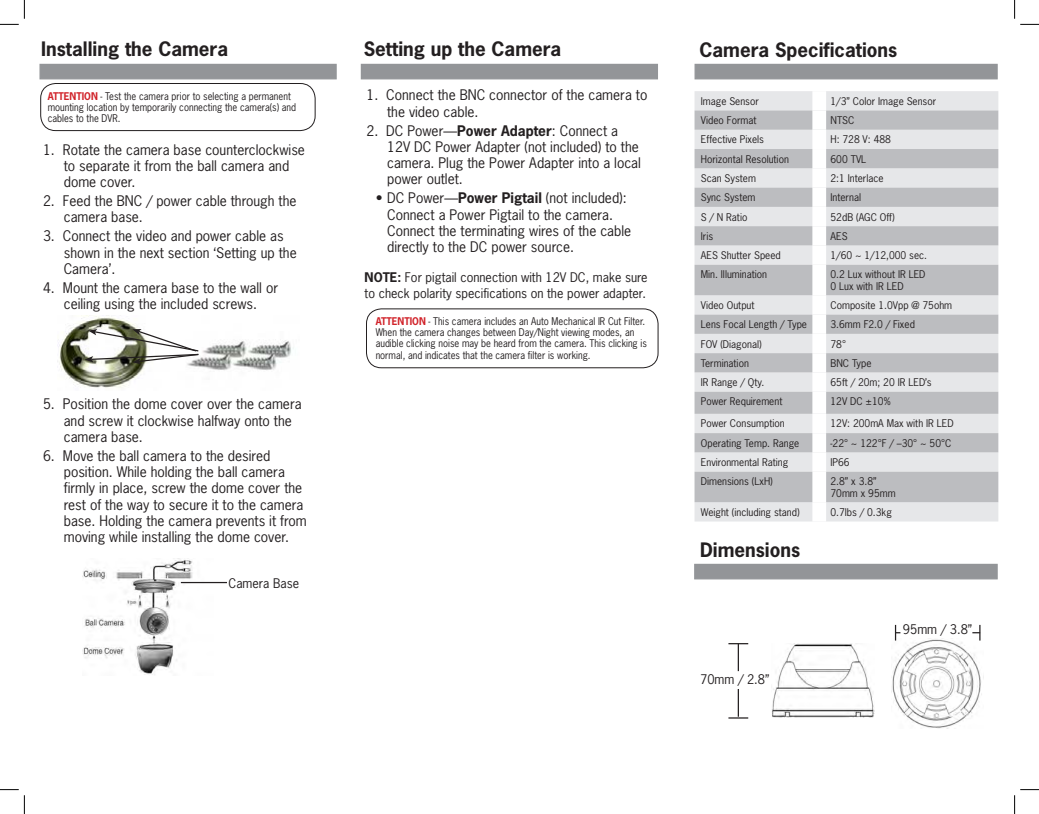
<style>
.page{position:relative;width:1039px;height:814px;background:#fff}
.page>*{position:absolute;margin:0;border:0;box-sizing:border-box;transform-origin:0 0}
.Heading_1{font:700 18.75px "News Gothic";color:#231f20}
.t1{font:13.75px/16.2px "News Gothic";color:#231f20}
.t2{font:12.5px/16.2px "News Gothic";color:#231f20}
.Specifications{font:10px "News Gothic";color:#231f20}
.Warning_Attention{font:10px/11.2px "News Gothic";color:#231f20;scale:.94 1}
.s1{font-weight:700;color:#d1232a}
.s2{font-weight:700}
</style>
<div class="page">
<div style="left:694px;top:64px;width:304px;height:15px;background:#939598"></div>
<div style="left:694px;top:564px;width:304px;height:15px;background:#939598"></div>
<img style="left:58px;top:316px;width:236px;height:72px">
<svg style="left:85px;top:329px;width:115px;height:35px"></svg>
<img style="left:82px;top:558px;width:132px;height:117px">
<hr style="left:181px;top:582px;width:46px;height:1px;background:#231f20">
<img style="left:892px;top:639px;width:90px;height:89px">
<svg style="left:895px;top:625px;width:5px;height:15px"></svg>
<svg style="left:972px;top:625px;width:8px;height:15px"></svg>
<img style="left:772px;top:644px;width:103px;height:74px">
<svg style="left:728px;top:643px;width:20px;height:28px"></svg>
<svg style="left:728px;top:689px;width:20px;height:29px"></svg>
<div style="left:694px;top:91px;width:304px;height:430px;background:#e6e7e9"></div>
<svg style="left:694px;top:110px;width:304px;height:392px;background:#cfd0d2"></svg>
<div style="left:812px;top:91px;width:14px;height:19px;background:#fff"></div>
<div style="left:812px;top:110px;width:14px;height:20px;background:#fff"></div>
<div style="left:812px;top:130px;width:14px;height:19px;background:#fff"></div>
<div style="left:812px;top:149px;width:14px;height:19px;background:#fff"></div>
<div style="left:812px;top:168px;width:14px;height:20px;background:#fff"></div>
<div style="left:812px;top:188px;width:14px;height:19px;background:#fff"></div>
<div style="left:812px;top:207px;width:14px;height:19px;background:#fff"></div>
<div style="left:812px;top:226px;width:14px;height:19px;background:#fff"></div>
<div style="left:812px;top:245px;width:14px;height:20px;background:#fff"></div>
<div style="left:812px;top:265px;width:14px;height:30px;background:#fff"></div>
<div style="left:812px;top:295px;width:14px;height:19px;background:#fff"></div>
<div style="left:812px;top:314px;width:14px;height:20px;background:#fff"></div>
<div style="left:812px;top:334px;width:14px;height:19px;background:#fff"></div>
<div style="left:812px;top:353px;width:14px;height:19px;background:#fff"></div>
<div style="left:812px;top:372px;width:14px;height:20px;background:#fff"></div>
<div style="left:812px;top:392px;width:14px;height:22px;background:#fff"></div>
<div style="left:812px;top:414px;width:14px;height:19px;background:#fff"></div>
<div style="left:812px;top:433px;width:14px;height:19px;background:#fff"></div>
<div style="left:812px;top:452px;width:14px;height:20px;background:#fff"></div>
<div style="left:812px;top:472px;width:14px;height:30px;background:#fff"></div>
<div style="left:812px;top:502px;width:14px;height:19px;background:#fff"></div>
<div style="left:361px;top:64px;width:297px;height:15px;background:#939598"></div>
<div style="left:39px;top:64px;width:298px;height:15px;background:#939598"></div>
<div style="left:40px;top:83px;width:275px;height:48px;border:1px solid #231f20;border-radius:15px"></div>
<div style="left:366px;top:308px;width:292px;height:60px;border:1px solid #231f20;border-radius:15px"></div>
<svg style="left:0;top:0;width:25px;height:25px"></svg>
<svg style="left:0;top:789px;width:25px;height:25px"></svg>
<svg style="left:1014px;top:0;width:25px;height:25px"></svg>
<svg style="left:1014px;top:789px;width:25px;height:25px"></svg>
<p class="Heading_1" style="left:41px;top:37px;width:188px">Installing the Camera</p>
<p class="Heading_1" style="left:364px;top:37px;width:199px">Setting up the Camera</p>
<p class="Heading_1" style="left:699px;top:37px;width:199px">Camera Specifications</p>
<p class="Warning_Attention" style="left:48px;top:90px;width:266px"><span class="s1">ATTENTION</span> - Test the camera prior to selecting a permanent mounting location by temporarily connecting the camera(s) and cables to the DVR.</p>
<p class="t1" style="left:64px;top:141px;width:243px;text-indent:-21px">1. Rotate the camera base counterclockwise to separate it from the ball camera and dome cover.</p>
<p class="t1" style="left:64px;top:193px;width:234px;text-indent:-21px">2. Feed the BNC / power cable through the camera base.</p>
<p class="t1" style="left:64px;top:228px;width:234px;text-indent:-21px">3. Connect the video and power cable as shown in the next section ‘Setting up the<br>Camera’.</p>
<p class="t1" style="left:43px;top:279px;width:237px;text-align:center">4. Mount the camera base to the wall or ceiling using the included screws.</p>
<p class="t1" style="left:64px;top:396px;width:239px;text-indent:-21px">5. Position the dome cover over the camera and screw it clockwise halfway onto the camera base.</p>
<p class="t1" style="left:64px;top:447px;width:245px;text-indent:-21px">6. Move the ball camera to the desired position. While holding the ball camera firmly in place, screw the dome cover the rest of the way to secure it to the camera base. Holding the camera prevents it from moving while installing the dome cover.</p>
<p class="t2" style="left:229px;top:575px;width:72px">Camera Base</p>
<p class="t1" style="left:387px;top:87px;width:262px;text-indent:-21px">1. Connect the BNC connector of the camera to the video cable.</p>
<p class="t1" style="left:387px;top:122px;width:255px;text-indent:-21px">2. DC Power—<span class="s2">Power Adapter</span>: Connect a 12V DC Power Adapter (not included) to the camera. Plug the Power Adapter into a local power outlet.</p>
<p class="t1" style="left:387px;top:190px;width:246px;text-indent:-11px">• DC Power—<span class="s2">Power Pigtail</span> (not included):<br>Connect a Power Pigtail to the camera.<br>Connect the terminating wires of the cable directly to the DC power source.</p>
<p class="t2" style="left:365px;top:269px;width:284px"><span class="s2">NOTE:</span> For pigtail connection with 12V DC, make sure to check polarity specifications on the power adapter.</p>
<p class="Warning_Attention" style="left:376px;top:315px;width:290px"><span class="s1">ATTENTION</span> - This camera includes an Auto Mechanical IR Cut Filter.<br>When the camera changes between Day/Night viewing modes, an audible clicking noise may be heard from the camera. This clicking is normal, and indicates that the camera filter is working.</p>
<p class="Specifications" style="left:701px;top:95px;width:60px">Image Sensor</p>
<p class="Specifications" style="left:830px;top:95px;width:107px">1/3” Color Image Sensor</p>
<p class="Specifications" style="left:701px;top:114px;width:57px">Video Format</p>
<p class="Specifications" style="left:830px;top:114px;width:25px">NTSC</p>
<p class="Specifications" style="left:701px;top:133px;width:65px">Effective Pixels</p>
<p class="Specifications" style="left:830px;top:133px;width:62px">H: 728 V: 488</p>
<p class="Specifications" style="left:701px;top:152px;width:90px">Horizontal Resolution</p>
<p class="Specifications" style="left:830px;top:152px;width:37px">600 TVL</p>
<p class="Specifications" style="left:701px;top:172px;width:57px">Scan System</p>
<p class="Specifications" style="left:830px;top:172px;width:55px">2:1 Interlace</p>
<p class="Specifications" style="left:701px;top:191px;width:56px">Sync System</p>
<p class="Specifications" style="left:830px;top:191px;width:32px">Internal</p>
<p class="Specifications" style="left:701px;top:210px;width:48px">S / N Ratio</p>
<p class="Specifications" style="left:830px;top:210px;width:66px">52dB (AGC Off)</p>
<p class="Specifications" style="left:701px;top:230px;width:14px">Iris</p>
<p class="Specifications" style="left:830px;top:230px;width:19px">AES</p>
<p class="Specifications" style="left:701px;top:249px;width:81px">AES Shutter Speed</p>
<p class="Specifications" style="left:830px;top:249px;width:98px">1/60 ~ 1/12,000 sec.</p>
<p class="Specifications" style="left:701px;top:268px;width:68px">Min. Illumination</p>
<p class="Specifications" style="left:830px;top:268px;width:97px">0.2 Lux without IR LED</p>
<p class="Specifications" style="left:830px;top:279px;width:75px">0 Lux with IR LED</p>
<p class="Specifications" style="left:701px;top:299px;width:55px">Video Output</p>
<p class="Specifications" style="left:830px;top:299px;width:123px">Composite 1.0Vpp @ 75ohm</p>
<p class="Specifications" style="left:701px;top:318px;width:108px">Lens Focal Length / Type</p>
<p class="Specifications" style="left:830px;top:318px;width:86px">3.6mm F2.0 / Fixed</p>
<p class="Specifications" style="left:701px;top:337px;width:62px">FOV (Diagonal)</p>
<p class="Specifications" style="left:830px;top:337px;width:17px">78°</p>
<p class="Specifications" style="left:701px;top:356px;width:50px">Termination</p>
<p class="Specifications" style="left:830px;top:356px;width:43px">BNC Type</p>
<p class="Specifications" style="left:701px;top:376px;width:65px">IR Range / Qty.</p>
<p class="Specifications" style="left:830px;top:376px;width:103px">65ft / 20m; 20 IR LED’s</p>
<p class="Specifications" style="left:701px;top:395px;width:83px">Power Requirement</p>
<p class="Specifications" style="left:830px;top:395px;width:62px">12V DC ±10%</p>
<p class="Specifications" style="left:701px;top:417px;width:85px">Power Consumption</p>
<p class="Specifications" style="left:830px;top:417px;width:125px">12V: 200mA Max with IR LED</p>
<p class="Specifications" style="left:701px;top:436px;width:100px">Operating Temp. Range</p>
<p class="Specifications" style="left:830px;top:436px;width:122px">-22° ~ 122°F / –30° ~ 50°C</p>
<p class="Specifications" style="left:701px;top:456px;width:89px">Environmental Rating</p>
<p class="Specifications" style="left:830px;top:456px;width:21px">IP66</p>
<p class="Specifications" style="left:701px;top:475px;width:74px">Dimensions (LxH)</p>
<p class="Specifications" style="left:830px;top:475px;width:48px">2.8” x 3.8”</p>
<p class="Specifications" style="left:830px;top:486px;width:67px">70mm x 95mm</p>
<p class="Specifications" style="left:701px;top:506px;width:100px">Weight (including stand)</p>
<p class="Specifications" style="left:830px;top:506px;width:63px">0.7lbs / 0.3kg</p>
<p class="Heading_1" style="left:700px;top:537px;width:102px">Dimensions</p>
<p class="t2" style="left:700px;top:671px;width:71px">70mm / 2.8”</p>
<p class="t2" style="left:903px;top:620px;width:71px">95mm / 3.8”</p>
</div>
